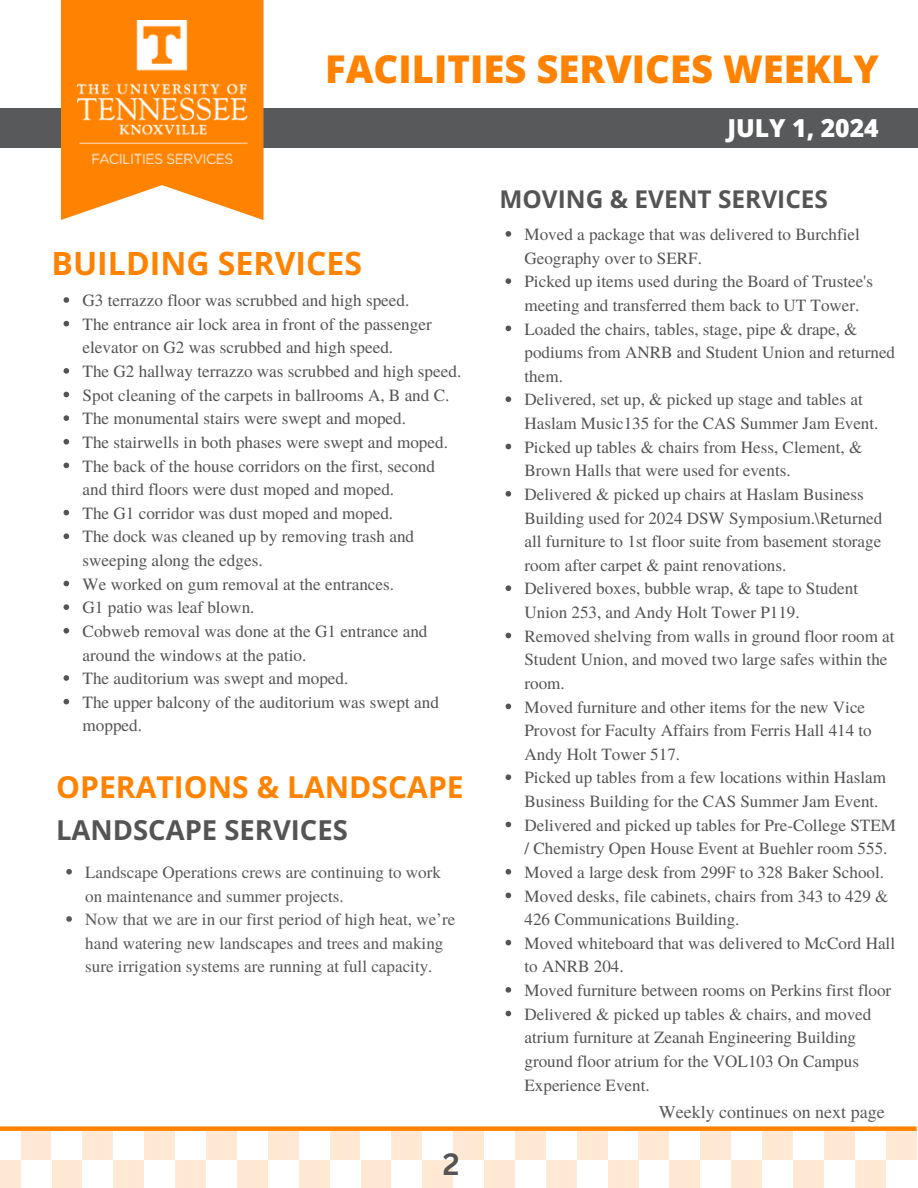
<style>
.page{position:relative;width:918px;height:1188px;background:#fff}
.page>*{position:absolute;margin:0;border:0;box-sizing:border-box;transform-origin:0 0}
.t1{font:800 38.25px "Open Sans";color:#ff8200}
.t2{font:700 32.1px "Open Sans";color:#ff8200}
.t3{font:700 30.15px "Open Sans";color:#ff8200}
.t4{font:700 30px "Canva Sans";color:#545454}
.t5{font:700 27.45px "Open Sans";color:#545454}
.t6{font:800 24.75px "Open Sans";color:#fff}
.t7{font:700 24.45px "Open Sans";color:#545454}
.t8{font:18px "Te X Gyre Termes";color:#58595b}
.t9{font:17.1px/23.7px "Te X Gyre Termes";color:#545454}
.t10{font:17.1px/23.7px "Te X Gyre Termes";color:#58595b}
</style>
<div class="page">
<div style="left:0;top:108px;width:918px;height:40px;background:#58595b"></div>
<svg style="left:61px;top:0;width:203px;height:220px;fill:#ff8200"></svg>
<img style="left:77px;top:20px;width:170px;height:143px">
<div style="left:700px;top:1129px;width:31px;height:31px;background:#ffe9d4"></div>
<div style="left:762px;top:1129px;width:31px;height:31px;background:#ffe9d4"></div>
<div style="left:824px;top:1129px;width:31px;height:31px;background:#ffe9d4"></div>
<div style="left:886px;top:1129px;width:31px;height:31px;background:#ffe9d4"></div>
<div style="left:855px;top:1160px;width:31px;height:28px;background:#ffe9d4"></div>
<div style="left:793px;top:1160px;width:31px;height:28px;background:#ffe9d4"></div>
<div style="left:731px;top:1160px;width:31px;height:28px;background:#ffe9d4"></div>
<div style="left:669px;top:1160px;width:31px;height:28px;background:#ffe9d4"></div>
<div style="left:453px;top:1129px;width:31px;height:31px;background:#ffe9d4"></div>
<div style="left:515px;top:1129px;width:31px;height:31px;background:#ffe9d4"></div>
<div style="left:577px;top:1129px;width:31px;height:31px;background:#ffe9d4"></div>
<div style="left:639px;top:1129px;width:30px;height:31px;background:#ffe9d4"></div>
<div style="left:608px;top:1160px;width:31px;height:28px;background:#ffe9d4"></div>
<div style="left:546px;top:1160px;width:31px;height:28px;background:#ffe9d4"></div>
<div style="left:484px;top:1160px;width:31px;height:28px;background:#ffe9d4"></div>
<div style="left:422px;top:1160px;width:31px;height:28px;background:#ffe9d4"></div>
<div style="left:206px;top:1129px;width:31px;height:31px;background:#ffe9d4"></div>
<div style="left:268px;top:1129px;width:31px;height:31px;background:#ffe9d4"></div>
<div style="left:330px;top:1129px;width:30px;height:31px;background:#ffe9d4"></div>
<div style="left:391px;top:1129px;width:31px;height:31px;background:#ffe9d4"></div>
<div style="left:360px;top:1160px;width:31px;height:28px;background:#ffe9d4"></div>
<div style="left:299px;top:1160px;width:31px;height:28px;background:#ffe9d4"></div>
<div style="left:237px;top:1160px;width:31px;height:28px;background:#ffe9d4"></div>
<div style="left:175px;top:1160px;width:31px;height:28px;background:#ffe9d4"></div>
<div style="left:21px;top:1129px;width:31px;height:31px;background:#ffe9d4"></div>
<div style="left:82px;top:1129px;width:31px;height:31px;background:#ffe9d4"></div>
<div style="left:144px;top:1129px;width:31px;height:31px;background:#ffe9d4"></div>
<div style="left:113px;top:1160px;width:31px;height:28px;background:#ffe9d4"></div>
<div style="left:52px;top:1160px;width:30px;height:28px;background:#ffe9d4"></div>
<div style="left:0;top:1160px;width:21px;height:28px;background:#ffe9d4"></div>
<div style="left:0;top:1126px;width:917px;height:5px;background:#ff8200"></div>
<svg style="left:64px;top:297px;width:5px;height:6px"></svg>
<svg style="left:64px;top:321px;width:5px;height:5px"></svg>
<svg style="left:64px;top:368px;width:5px;height:6px"></svg>
<svg style="left:64px;top:392px;width:5px;height:5px"></svg>
<svg style="left:64px;top:415px;width:5px;height:6px"></svg>
<svg style="left:64px;top:439px;width:5px;height:6px"></svg>
<svg style="left:64px;top:463px;width:5px;height:5px"></svg>
<svg style="left:64px;top:510px;width:5px;height:5px"></svg>
<svg style="left:64px;top:533px;width:5px;height:6px"></svg>
<svg style="left:64px;top:581px;width:5px;height:5px"></svg>
<svg style="left:64px;top:604px;width:5px;height:6px"></svg>
<svg style="left:64px;top:628px;width:5px;height:6px"></svg>
<svg style="left:64px;top:675px;width:5px;height:6px"></svg>
<svg style="left:64px;top:699px;width:5px;height:5px"></svg>
<svg style="left:66px;top:869px;width:6px;height:6px"></svg>
<svg style="left:66px;top:916px;width:6px;height:6px"></svg>
<svg style="left:506px;top:231px;width:5px;height:6px"></svg>
<svg style="left:506px;top:278px;width:5px;height:6px"></svg>
<svg style="left:506px;top:326px;width:5px;height:5px"></svg>
<svg style="left:506px;top:396px;width:5px;height:6px"></svg>
<svg style="left:506px;top:444px;width:5px;height:5px"></svg>
<svg style="left:506px;top:491px;width:5px;height:6px"></svg>
<svg style="left:506px;top:585px;width:5px;height:6px"></svg>
<svg style="left:506px;top:633px;width:5px;height:5px"></svg>
<svg style="left:506px;top:704px;width:5px;height:5px"></svg>
<svg style="left:506px;top:774px;width:5px;height:6px"></svg>
<svg style="left:506px;top:822px;width:5px;height:5px"></svg>
<svg style="left:506px;top:869px;width:5px;height:6px"></svg>
<svg style="left:506px;top:893px;width:5px;height:5px"></svg>
<svg style="left:506px;top:940px;width:5px;height:5px"></svg>
<svg style="left:506px;top:987px;width:5px;height:6px"></svg>
<svg style="left:506px;top:1011px;width:5px;height:5px"></svg>
<h1 class="t1" style="left:325px;top:42px;width:555px">FACILITIES SERVICES WEEKLY</h1>
<h3 class="t6" style="left:727px;top:111px;width:153px">JULY 1, 2024</h3>
<p class="t2" style="left:52px;top:241px;width:312px">BUILDING SERVICES</p>
<p class="t9" style="left:83px;top:288px;width:328px">G3 terrazzo floor was scrubbed and high speed.</p>
<p class="t9" style="left:83px;top:311px;width:351px">The entrance air lock area in front of the passenger elevator on G2 was scrubbed and high speed.</p>
<p class="t9" style="left:83px;top:359px;width:380px">The G2 hallway terrazzo was scrubbed and high speed.</p>
<p class="t9" style="left:83px;top:382px;width:368px">Spot cleaning of the carpets in ballrooms A, B and C.</p>
<p class="t9" style="left:83px;top:406px;width:325px">The monumental stairs were swept and moped.</p>
<p class="t9" style="left:83px;top:429px;width:367px">The stairwells in both phases were swept and moped.</p>
<p class="t9" style="left:83px;top:453px;width:354px">The back of the house corridors on the first, second and third floors were dust moped and moped.</p>
<p class="t9" style="left:83px;top:500px;width:312px">The G1 corridor was dust moped and moped.</p>
<p class="t9" style="left:83px;top:524px;width:333px">The dock was cleaned up by removing trash and sweeping along the edges.</p>
<p class="t9" style="left:83px;top:571px;width:313px">We worked on gum removal at the entrances.</p>
<p class="t9" style="left:83px;top:595px;width:174px">G1 patio was leaf blown.</p>
<p class="t9" style="left:83px;top:618px;width:346px">Cobweb removal was done at the G1 entrance and around the windows at the patio.</p>
<p class="t9" style="left:83px;top:666px;width:267px">The auditorium was swept and moped.</p>
<p class="t9" style="left:83px;top:689px;width:358px">The upper balcony of the auditorium was swept and mopped.</p>
<h2 class="t3" style="left:56px;top:766px;width:409px">OPERATIONS &amp; LANDSCAPE</h2>
<p class="t5" style="left:56px;top:810px;width:293px">LANDSCAPE SERVICES</p>
<p class="t10" style="left:85px;top:859px;width:357px">Landscape Operations crews are continuing to work on maintenance and summer projects.</p>
<p class="t10" style="left:85px;top:907px;width:372px">Now that we are in our first period of high heat, we’re hand watering new landscapes and trees and making sure irrigation systems are running at full capacity.</p>
<h4 class="t4" style="left:443px;top:1143px;width:18px">2</h4>
<p class="t7" style="left:499px;top:182px;width:330px">MOVING &amp; EVENT SERVICES</p>
<p class="t9" style="left:524px;top:222px;width:337px">Moved a package that was delivered to Burchfiel<br>Geography over to SERF.</p>
<p class="t9" style="left:524px;top:269px;width:350px">Picked up items used during the Board of Trustee's meeting and transferred them back to UT Tower.</p>
<p class="t9" style="left:524px;top:316px;width:372px">Loaded the chairs, tables, stage, pipe &amp; drape, &amp; podiums from ANRB and Student Union and returned them.</p>
<p class="t9" style="left:524px;top:387px;width:356px">Delivered, set up, &amp; picked up stage and tables at<br>Haslam Music135 for the CAS Summer Jam Event.</p>
<p class="t9" style="left:524px;top:434px;width:339px">Picked up tables &amp; chairs from Hess, Clement, &amp;<br>Brown Halls that were used for events.</p>
<p class="t9" style="left:524px;top:481px;width:359px">Delivered &amp; picked up chairs at Haslam Business Building used for 2024 DSW Symposium.\Returned all furniture to 1st floor suite from basement storage room after carpet &amp; paint renovations.</p>
<p class="t9" style="left:524px;top:576px;width:335px">Delivered boxes, bubble wrap, &amp; tape to Student<br>Union 253, and Andy Holt Tower P119.</p>
<p class="t9" style="left:524px;top:623px;width:372px">Removed shelving from walls in ground floor room at<br>Student Union, and moved two large safes within the room.</p>
<p class="t9" style="left:524px;top:694px;width:349px">Moved furniture and other items for the new Vice<br>Provost for Faculty Affairs from Ferris Hall 414 to<br>Andy Holt Tower 517.</p>
<p class="t9" style="left:524px;top:765px;width:363px">Picked up tables from a few locations within Haslam<br>Business Building for the CAS Summer Jam Event.</p>
<p class="t9" style="left:524px;top:812px;width:373px">Delivered and picked up tables for Pre-College STEM / Chemistry Open House Event at Buehler room 555.</p>
<h2 class="t9" style="left:524px;top:859px;width:361px">Moved a large desk from 299F to 328 Baker School.</h2>
<h3 class="t9" style="left:524px;top:883px;width:365px">Moved desks, file cabinets, chairs from 343 to 429 &amp;<br>426 Communications Building.</h3>
<p class="t9" style="left:524px;top:930px;width:372px">Moved whiteboard that was delivered to McCord Hall to ANRB 204.</p>
<p class="t9" style="left:524px;top:978px;width:368px">Moved furniture between rooms on Perkins first floor</p>
<p class="t9" style="left:524px;top:1001px;width:348px">Delivered &amp; picked up tables &amp; chairs, and moved atrium furniture at Zeanah Engineering Building ground floor atrium for the VOL103 On Campus Experience Event.</p>
<p class="t8" style="left:659px;top:1099px;width:227px">Weekly continues on next page</p>
</div>
